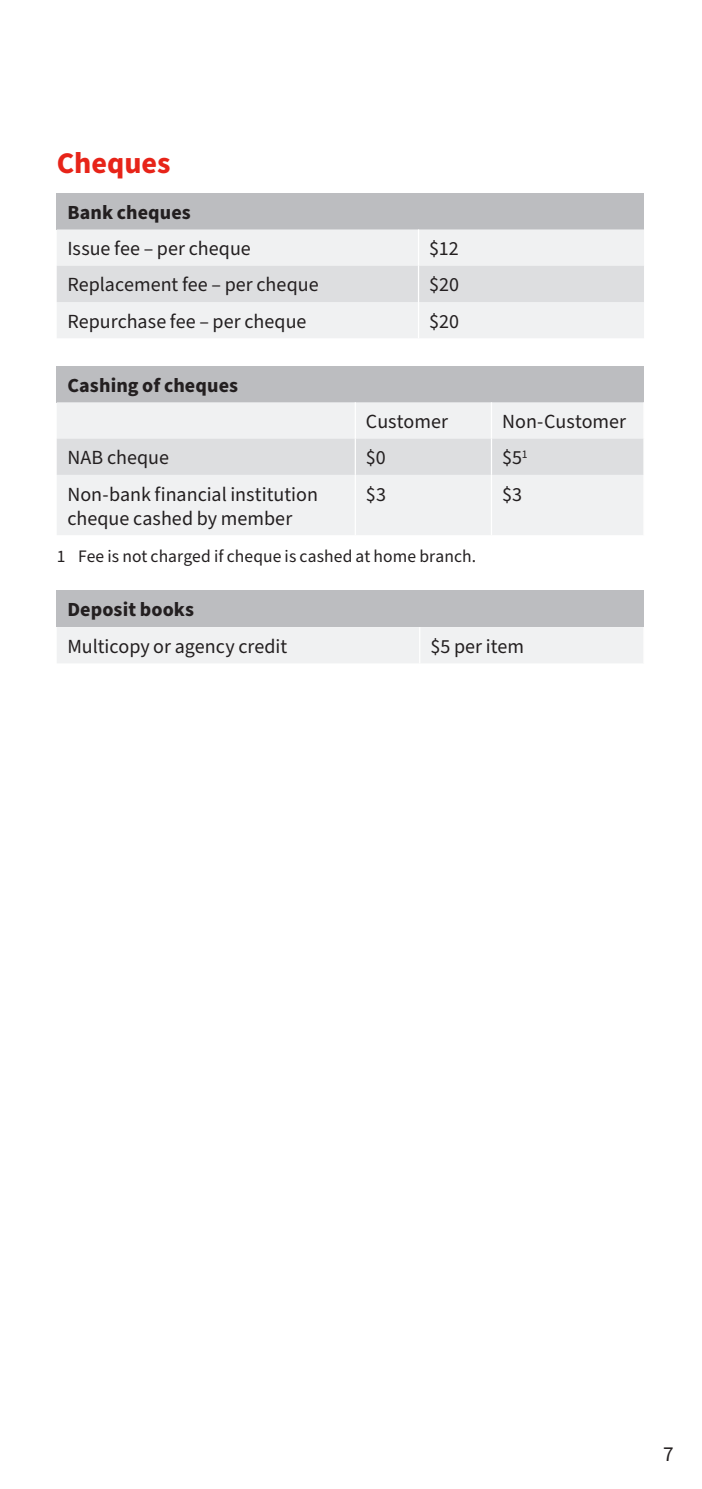
<style>
.page{position:relative;width:702px;height:1489px;background:#fff}
.page>*{position:absolute;margin:0;border:0;box-sizing:border-box;transform-origin:0 0}
.t1{font:700 30px "Source Sans Pro";color:#e72419}
.t2{font:21.25px "Source Sans Pro";color:#231f20}
.t3{font:20px/24px "Source Sans Pro";color:#231f20}
.t4{font:700 20px "Source Sans Pro";letter-spacing:.005em;color:#231f20}
.t5{font:17.5px "Source Sans Pro";letter-spacing:.005em;color:#231f20}
</style>
<div class="page">
<div style="left:57px;top:193px;width:587px;height:36px;background:#bcbdc0"></div>
<div style="left:57px;top:229px;width:587px;height:109px;background:#f0f1f2"></div>
<div style="left:57px;top:266px;width:587px;height:36px;background:#dddee0"></div>
<hr style="left:418px;top:229px;width:1px;height:37px;background:#fff">
<hr style="left:418px;top:266px;width:1px;height:36px;background:#fff">
<hr style="left:418px;top:302px;width:1px;height:36px;background:#fff">
<div style="left:57px;top:366px;width:587px;height:36px;background:#bcbdc0"></div>
<div style="left:57px;top:402px;width:586px;height:133px;background:#f0f1f2"></div>
<div style="left:57px;top:438px;width:586px;height:37px;background:#dddee0"></div>
<hr style="left:354px;top:402px;width:2px;height:36px;background:#fff">
<hr style="left:491px;top:402px;width:1px;height:36px;background:#fff">
<hr style="left:354px;top:438px;width:2px;height:37px;background:#fff">
<hr style="left:491px;top:438px;width:1px;height:37px;background:#fff">
<hr style="left:354px;top:475px;width:2px;height:60px;background:#fff">
<hr style="left:491px;top:475px;width:1px;height:60px;background:#fff">
<div style="left:57px;top:591px;width:587px;height:36px;background:#bcbdc0"></div>
<div style="left:57px;top:627px;width:586px;height:36px;background:#f0f1f2"></div>
<hr style="left:419px;top:627px;width:1px;height:36px;background:#fff">
<h1 class="t1" style="left:57px;top:142px;width:115px">Cheques</h1>
<p class="t4" style="left:67px;top:198px;width:125px">Bank cheques</p>
<p class="t3" style="left:67px;top:237px;width:185px">Issue fee – per cheque</p>
<p class="t3" style="left:429px;top:237px;width:31px">$12</p>
<p class="t3" style="left:67px;top:273px;width:253px">Replacement fee – per cheque</p>
<p class="t3" style="left:429px;top:273px;width:31px">$20</p>
<p class="t3" style="left:67px;top:309px;width:241px">Repurchase fee – per cheque</p>
<p class="t3" style="left:429px;top:309px;width:31px">$20</p>
<p class="t4" style="left:67px;top:371px;width:172px">Cashing of cheques</p>
<p class="t3" style="left:366px;top:410px;width:84px">Customer</p>
<p class="t3" style="left:502px;top:410px;width:126px">Non-Customer</p>
<p class="t3" style="left:67px;top:446px;width:103px">NAB cheque</p>
<p class="t3" style="left:366px;top:446px;width:21px">$0</p>
<p class="t3" style="left:502px;top:446px;width:27px">$5<sup>1</sup></p>
<p class="t3" style="left:67px;top:482px;width:252px">Non-bank financial institution cheque cashed by member</p>
<p class="t3" style="left:366px;top:482px;width:22px">$3</p>
<p class="t3" style="left:502px;top:482px;width:22px">$3</p>
<p class="t5" style="left:57px;top:545px;width:421px">1 Fee is not charged if cheque is cashed at home branch.</p>
<p class="t4" style="left:67px;top:596px;width:128px">Deposit books</p>
<p class="t3" style="left:67px;top:634px;width:221px">Multicopy or agency credit</p>
<p class="t3" style="left:430px;top:634px;width:95px">$5 per item</p>
<p class="t2" style="left:663px;top:1439px;width:12px">7</p>
</div>
